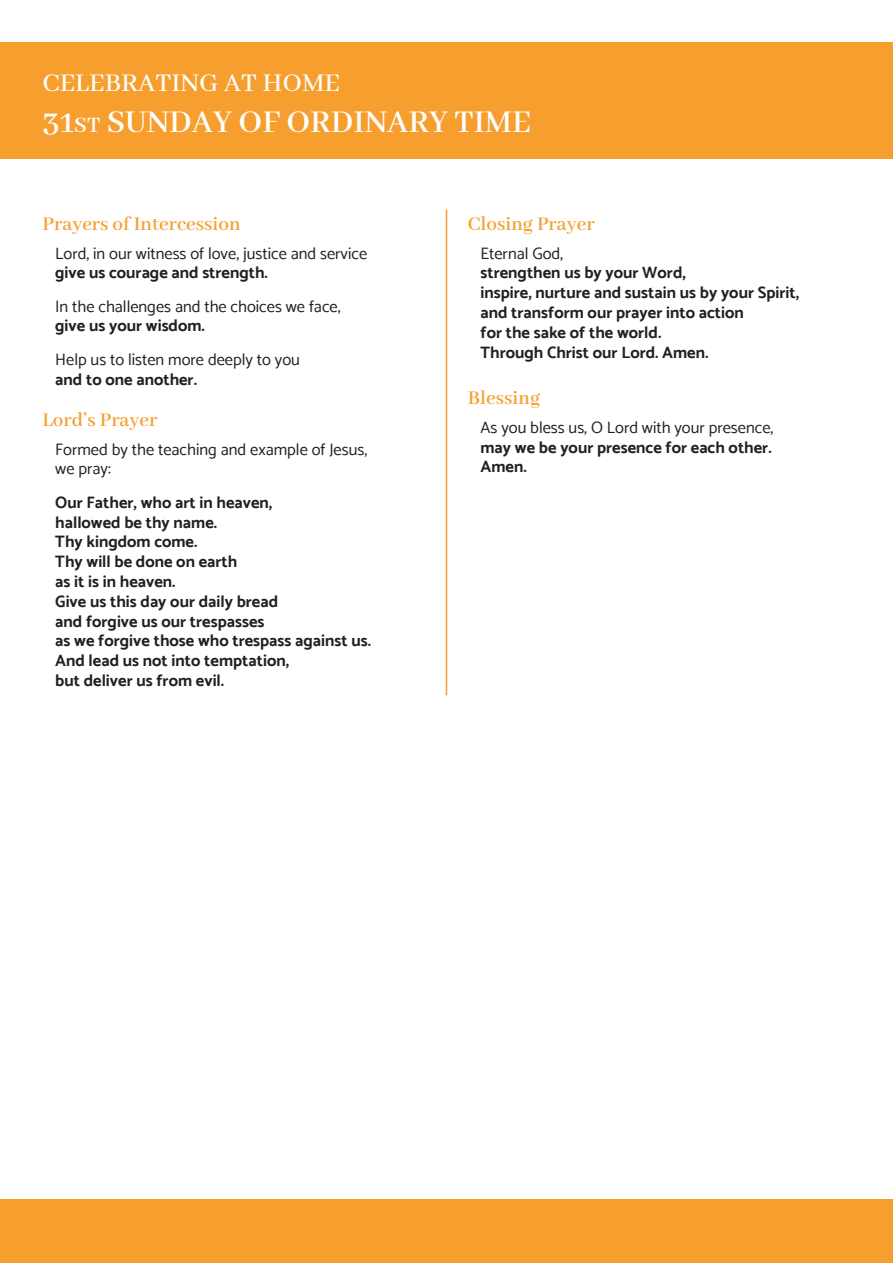
<style>
.page{position:relative;width:893px;height:1263px;background:#fff}
.page>*{position:absolute;margin:0;border:0;box-sizing:border-box;transform-origin:0 0}
.Reverse_Subhead{font:600 34.5px "Abhaya Libre";color:#fff}
.Reverse_Heading{font:500 28.5px "Abhaya Libre";color:#fff}
.Small_Heads{font:600 21px "Abhaya Libre";color:#f69f2e}
.Indented_basic{font:700 16.5px "Catamaran";color:#231f20}
.Indented_basic-2{font:16.5px "Catamaran";color:#231f20}
.s1{font-size:24px}
</style>
<div class="page">
<hr style="left:446px;top:209px;width:1px;height:486px;background:#f69f2e">
<div style="left:0;top:43px;width:893px;height:116px;background:#f69f2e"></div>
<div style="left:0;top:1199px;width:893px;height:64px;background:#f69f2e"></div>
<p class="Reverse_Heading" style="left:43px;top:67px;width:299px">CELEBRATING AT HOME</p>
<p class="Reverse_Subhead" style="left:43px;top:103px;width:490px">31<span class="s1">ST</span> SUNDAY OF ORDINARY TIME</p>
<p class="Small_Heads" style="left:43px;top:213px;width:200px">Prayers of Intercession</p>
<p class="Indented_basic-2" style="left:55px;top:243px;width:314px">Lord, in our witness of love, justice and service</p>
<p class="Indented_basic" style="left:55px;top:263px;width:214px">give us courage and strength.</p>
<p class="Indented_basic-2" style="left:55px;top:296px;width:287px">In the challenges and the choices we face,</p>
<p class="Indented_basic" style="left:55px;top:316px;width:151px">give us your wisdom.</p>
<p class="Indented_basic-2" style="left:55px;top:349px;width:246px">Help us to listen more deeply to you</p>
<p class="Indented_basic" style="left:55px;top:369px;width:143px">and to one another.</p>
<p class="Small_Heads" style="left:43px;top:409px;width:117px">Lord’s Prayer</p>
<p class="Indented_basic-2" style="left:55px;top:439px;width:313px">Formed by the teaching and example of Jesus,</p>
<p class="Indented_basic-2" style="left:55px;top:459px;width:57px">we pray:</p>
<p class="Indented_basic" style="left:55px;top:492px;width:219px">Our Father, who art in heaven,</p>
<p class="Indented_basic" style="left:55px;top:512px;width:163px">hallowed be thy name.</p>
<p class="Indented_basic" style="left:55px;top:532px;width:144px">Thy kingdom come.</p>
<p class="Indented_basic" style="left:55px;top:552px;width:184px">Thy will be done on earth</p>
<p class="Indented_basic" style="left:55px;top:571px;width:122px">as it is in heaven.</p>
<p class="Indented_basic" style="left:55px;top:591px;width:224px">Give us this day our daily bread</p>
<p class="Indented_basic" style="left:55px;top:611px;width:211px">and forgive us our trespasses</p>
<p class="Indented_basic" style="left:55px;top:631px;width:317px">as we forgive those who trespass against us.</p>
<p class="Indented_basic" style="left:55px;top:651px;width:235px">And lead us not into temptation,</p>
<p class="Indented_basic" style="left:55px;top:670px;width:171px">but deliver us from evil.</p>
<p class="Small_Heads" style="left:468px;top:213px;width:129px">Closing Prayer</p>
<p class="Indented_basic-2" style="left:480px;top:243px;width:84px">Eternal God,</p>
<p class="Indented_basic" style="left:480px;top:263px;width:207px">strengthen us by your Word,</p>
<p class="Indented_basic" style="left:480px;top:283px;width:320px">inspire, nurture and sustain us by your Spirit,</p>
<p class="Indented_basic" style="left:480px;top:303px;width:265px">and transform our prayer into action</p>
<p class="Indented_basic" style="left:480px;top:322px;width:182px">for the sake of the world.</p>
<p class="Indented_basic" style="left:480px;top:342px;width:229px">Through Christ our Lord. Amen.</p>
<p class="Small_Heads" style="left:468px;top:387px;width:74px">Blessing</p>
<p class="Indented_basic-2" style="left:480px;top:417px;width:294px">As you bless us, O Lord with your presence,</p>
<p class="Indented_basic" style="left:480px;top:437px;width:293px">may we be your presence for each other.</p>
<p class="Indented_basic" style="left:480px;top:457px;width:48px">Amen.</p>
</div>
